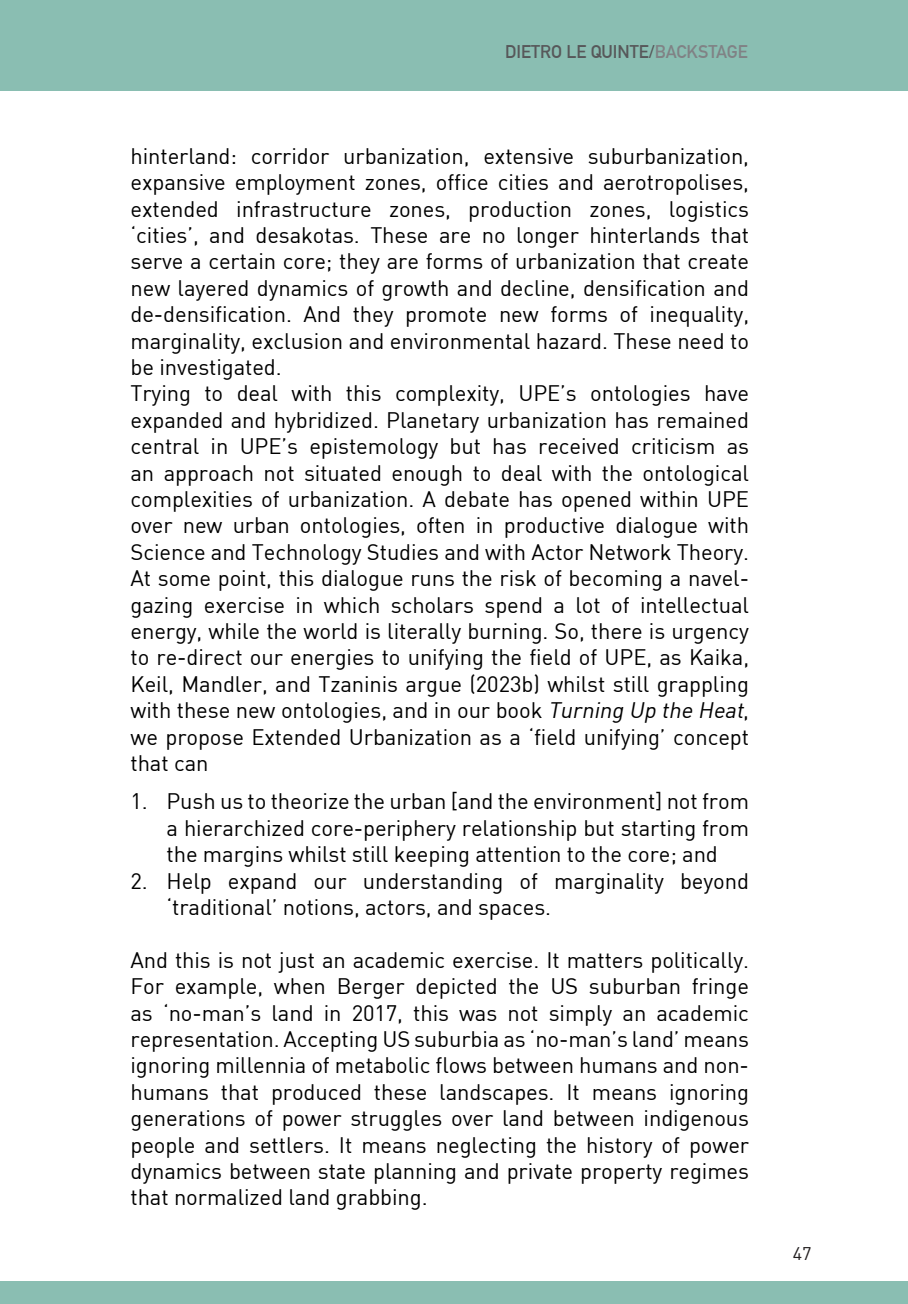
<style>
.page{position:relative;width:908px;height:1304px;background:#fff}
.page>*{position:absolute;margin:0;border:0;box-sizing:border-box;transform-origin:0 0}
.t1{font:22px/26.4px "DIN";letter-spacing:-.005em;color:#000;text-align:justify}
.t2{font:700 18px "DIN Alternate";color:#57585a}
.t3{font:18px "DIN";color:#231f20}
.s1{color:#808285}
.s2{font-style:italic}
</style>
<div class="page">
<div style="left:0;top:0;width:907px;height:90px;background:#8abeb2"></div>
<div style="left:0;top:1281px;width:907px;height:23px;background:#8abeb2"></div>
<p class="t2" style="left:505px;top:38px;width:244px">DIETRO LE QUINTE/<span class="s1">BACKSTAGE</span></p>
<p class="t1" style="left:130px;top:142px;width:620px">hinterland: corridor urbanization, extensive suburbanization, expansive employment zones, office cities and aerotropolises, extended infrastructure zones, production zones, logistics ‘cities’, and desakotas. These are no longer hinterlands that serve a certain core; they are forms of urbanization that create new layered dynamics of growth and decline, densification and de-densification. And they promote new forms of inequality, marginality, exclusion and environmental hazard. These need to be investigated.</p>
<p class="t1" style="left:130px;top:380px;width:620px">Trying to deal with this complexity, UPE’s ontologies have expanded and hybridized. Planetary urbanization has remained central in UPE’s epistemology but has received criticism as an approach not situated enough to deal with the ontological complexities of urbanization. A debate has opened within UPE over new urban ontologies, often in productive dialogue with Science and Technology Studies and with Actor Network Theory.<br>At some point, this dialogue runs the risk of becoming a navel&shy;gazing exercise in which scholars spend a lot of intellectual energy, while the world is literally burning. So, there is urgency to re-direct our energies to unifying the field of UPE, as Kaika, Keil, Mandler, and Tzaninis argue (2023b) whilst still grappling with these new ontologies, and in our book <span class="s2">Turning Up the Heat</span>, we propose Extended Urbanization as a ‘field unifying’ concept that can</p>
<p class="t1" style="left:166px;top:788px;width:583px;text-indent:-36px">1. Push us to theorize the urban [and the environment] not from a hierarchized core-periphery relationship but starting from the margins whilst still keeping attention to the core; and</p>
<p class="t1" style="left:166px;top:867px;width:583px;text-indent:-36px">2. Help expand our understanding of marginality beyond ‘traditional’ notions, actors, and spaces.</p>
<p class="t1" style="left:130px;top:946px;width:620px">And this is not just an academic exercise. It matters politically.<br>For example, when Berger depicted the US suburban fringe as ‘no-man’s land in 2017, this was not simply an academic representation. Accepting US suburbia as ‘no-man’s land’ means ignoring millennia of metabolic flows between humans and non&shy;humans that produced these landscapes. It means ignoring generations of power struggles over land between indigenous people and settlers. It means neglecting the history of power dynamics between state planning and private property regimes that normalized land grabbing.</p>
<p class="t3" style="left:792px;top:1242px;width:20px">47</p>
</div>
